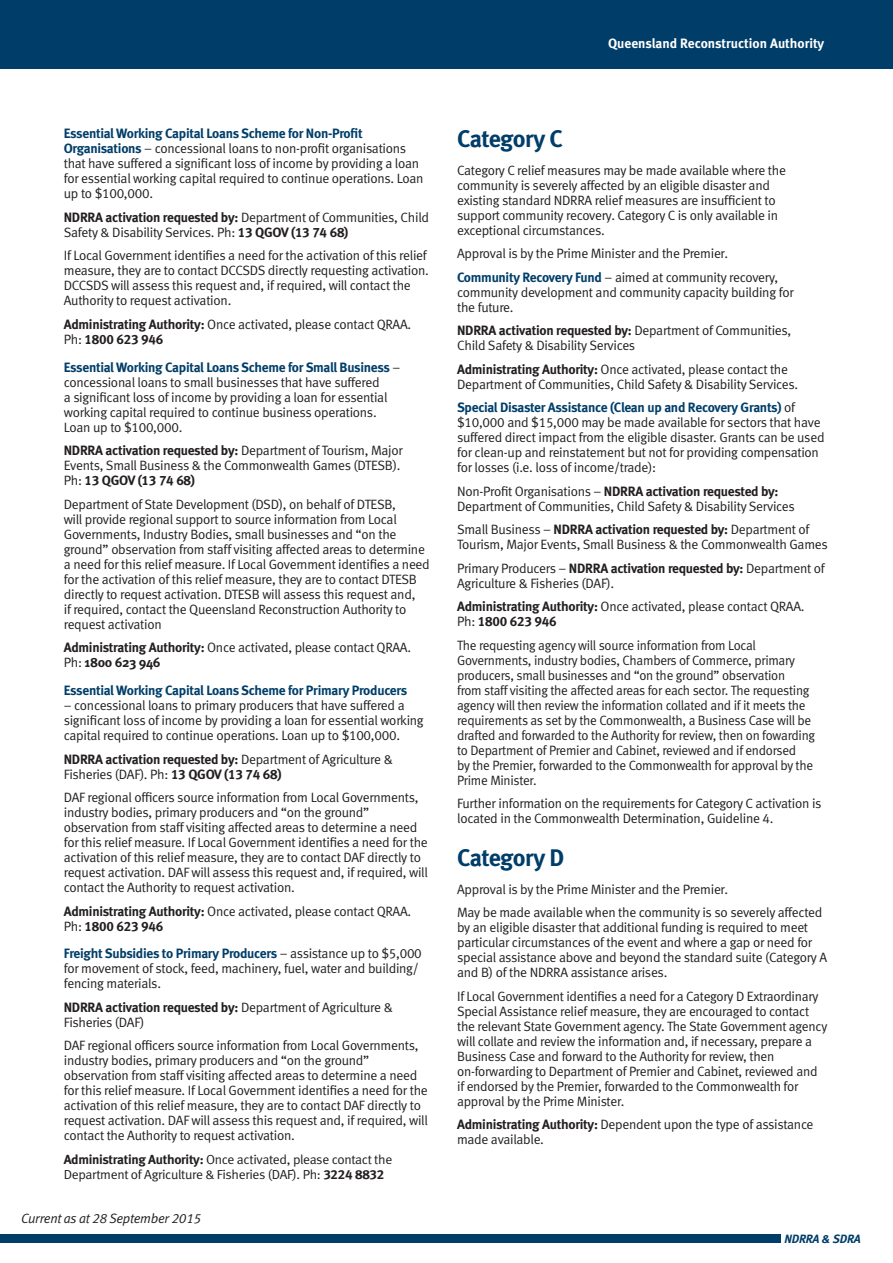
<style>
.page{position:relative;width:893px;height:1263px;background:#fff}
.page>*{position:absolute;margin:0;border:0;box-sizing:border-box;transform-origin:0 0}
.t1{font:24px "Meta Bold LF";letter-spacing:-.025em;color:#003e69}
.t2{font:13.5px/15px "Meta Normal LF";letter-spacing:-.02em;color:#231f20}
.t3{font:13.5px "Meta Bold LF";letter-spacing:-.02em;color:#231f20}
.t4{font:700 13.5px/27.8px "Meta";letter-spacing:-.02em;color:#003e69}
.t5{font:13.5px/27.8px "Meta Bold LF";letter-spacing:-.02em;color:#003e69}
.t6{font:13.5px "Meta Bold LF";color:#fff}
.t7{font:italic 13.5px "Meta Normal LF";letter-spacing:-.02em;color:#231f20}
.t8{font:13.05px/15px "Meta Normal LF";letter-spacing:-.025em;color:#231f20}
.t9{font:italic 12px "Meta Bold LF";letter-spacing:-.01em;color:#003e69}
.s1{font-family:"Meta";font-weight:700;color:#003e69}
.s2{font-family:"Meta Bold LF"}
.s3{font-family:"Meta Normal LF"}
.s4{font-family:"Meta Normal LF";font-weight:400;color:#231f20}
.s5{color:#231f20}
.s6{font-family:"Meta Normal LF";color:#231f20}
.s7{font-family:"Meta Bold LF";color:#003e69}
</style>
<div class="page">
<div style="left:0;top:0;width:893px;height:69px;background:#003e69"></div>
<div style="left:0;top:1234px;width:780px;height:9px;background:#003e69"></div>
<p class="t6" style="left:608px;top:35px;width:218px">Queensland Reconstruction Authority</p>
<p class="t4" style="left:64px;top:120px;width:300px">Essential Working Capital Loans Scheme for Non-Profit</p>
<p class="t2" style="left:64px;top:141px;width:361px"><span class="s1">Organisations</span> – concessional loans to non-profit organisations that have suffered a significant loss of income by providing a loan for essential working capital required to continue operations. Loan up to $100,000.</p>
<p class="t2" style="left:64px;top:210px;width:367px"><span class="s2">NDRRA activation requested by:</span> Department of Communities, Child<br>Safety &amp; Disability Services. Ph: <span class="s2">13 QGOV (13 74 68)</span></p>
<p class="t2" style="left:64px;top:248px;width:367px">If Local Government identifies a need for the activation of this relief measure, they are to contact DCCSDS directly requesting activation.<br>DCCSDS will assess this request and, if required, will contact the Authority to request activation.</p>
<p class="t2" style="left:64px;top:317px;width:349px"><span class="s2">Administrating Authority:</span> Once activated, please contact QRAA.</p>
<p class="t3" style="left:64px;top:331px;width:101px"><span class="s3">Ph:</span> 1800 623 946</p>
<p class="t4" style="left:64px;top:353px;width:338px">Essential Working Capital Loans Scheme for Small Business <span class="s4">–</span></p>
<p class="t2" style="left:64px;top:374px;width:325px">concessional loans to small businesses that have suffered a significant loss of income by providing a loan for essential working capital required to continue business operations.<br>Loan up to $100,000.</p>
<p class="t3" style="left:64px;top:442px;width:340px">NDRRA activation requested by: <span class="s3">Department of Tourism, Major</span></p>
<p class="t2" style="left:64px;top:458px;width:338px">Events, Small Business &amp; the Commonwealth Games (DTESB).</p>
<p class="t3" style="left:64px;top:472px;width:133px"><span class="s3">Ph:</span> 13 QGOV (13 74 68)</p>
<p class="t2" style="left:64px;top:496px;width:368px">Department of State Development (DSD), on behalf of DTESB,<br>will provide regional support to source information from Local Governments, Industry Bodies, small businesses and “on the ground” observation from staff visiting affected areas to determine a need for this relief measure. If Local Government identifies a need for the activation of this relief measure, they are to contact DTESB directly to request activation. DTESB will assess this request and,<br>if required, contact the Queensland Reconstruction Authority to request activation</p>
<p class="t2" style="left:64px;top:640px;width:349px"><span class="s2">Administrating Authority:</span> Once activated, please contact QRAA.</p>
<p class="t4" style="left:64px;top:648px;width:345px"><span class="s4">Ph:</span> <span class="s5">1800 623 946<br></span>Essential Working Capital Loans Scheme for Primary Producers</p>
<p class="t2" style="left:64px;top:698px;width:361px">– concessional loans to primary producers that have suffered a significant loss of income by providing a loan for essential working capital required to continue operations. Loan up to $100,000.</p>
<p class="t3" style="left:64px;top:750px;width:330px">NDRRA activation requested by: <span class="s3">Department of Agriculture &amp;</span></p>
<p class="t2" style="left:64px;top:762px;width:356px;line-height:23.5px">Fisheries (DAF). Ph: <span class="s2">13 QGOV (13 74 68)<br></span>DAF regional officers source information from Local Governments,</p>
<p class="t2" style="left:64px;top:805px;width:366px">industry bodies, primary producers and “on the ground” observation from staff visiting affected areas to determine a need for this relief measure. If Local Government identifies a need for the activation of this relief measure, they are to contact DAF directly to request activation. DAF will assess this request and, if required, will contact the Authority to request activation.</p>
<p class="t2" style="left:64px;top:903px;width:349px"><span class="s2">Administrating Authority:</span> Once activated, please contact QRAA.</p>
<p class="t5" style="left:64px;top:912px;width:360px"><span class="s6">Ph:</span> <span class="s5">1800 623 946<br></span>Freight Subsidies to Primary Producers <span class="s6">– assistance up to $5,000</span></p>
<p class="t2" style="left:64px;top:961px;width:357px">for movement of stock, feed, machinery, fuel, water and building/ fencing materials.</p>
<p class="t3" style="left:64px;top:998px;width:330px">NDRRA activation requested by: <span class="s3">Department of Agriculture &amp;</span></p>
<p class="t2" style="left:64px;top:1010px;width:356px;line-height:23.5px">Fisheries (DAF)<br>DAF regional officers source information from Local Governments,</p>
<p class="t2" style="left:64px;top:1053px;width:366px">industry bodies, primary producers and “on the ground” observation from staff visiting affected areas to determine a need for this relief measure. If Local Government identifies a need for the activation of this relief measure, they are to contact DAF directly to request activation. DAF will assess this request and, if required, will contact the Authority to request activation.</p>
<p class="t8" style="left:64px;top:1152px;width:330px"><span class="s2">Administrating Authority:</span> Once activated, please contact the<br>Department of Agriculture &amp; Fisheries (DAF). Ph: <span class="s2">3224 8832</span></p>
<p class="t7" style="left:21px;top:1210px;width:181px">Current as at 28 September 2015</p>
<h1 class="t1" style="left:457px;top:123px;width:107px">Category C</h1>
<p class="t2" style="left:457px;top:162px;width:330px">Category C relief measures may be made available where the community is severely affected by an eligible disaster and existing standard NDRRA relief measures are insufficient to support community recovery. Category C is only available in exceptional circumstances.</p>
<p class="t2" style="left:457px;top:242px;width:323px;line-height:23.5px">Approval is by the Prime Minister and the Premier.<br><span class="s7">Community Recovery Fund</span> – aimed at community recovery,</p>
<p class="t2" style="left:457px;top:284px;width:338px">community development and community capacity building for the future.</p>
<p class="t3" style="left:457px;top:322px;width:336px">NDRRA activation requested by: <span class="s3">Department of Communities,</span></p>
<p class="t2" style="left:457px;top:334px;width:332px;line-height:23.5px">Child Safety &amp; Disability Services<br><span class="s2">Administrating Authority:</span> Once activated, please contact the</p>
<p class="t2" style="left:457px;top:376px;width:343px">Department of Communities, Child Safety &amp; Disability Services.</p>
<p class="t5" style="left:457px;top:393px;width:340px">Special Disaster Assistance (Clean up and Recovery Grants) <span class="s6">of</span></p>
<p class="t2" style="left:457px;top:415px;width:369px">$10,000 and $15,000 may be made available for sectors that have suffered direct impact from the eligible disaster. Grants can be used for clean-up and reinstatement but not for providing compensation for losses (i.e. loss of income/trade):</p>
<p class="t3" style="left:457px;top:482px;width:323px"><span class="s3">Non-Profit Organisations –</span> NDRRA activation requested by:</p>
<p class="t2" style="left:457px;top:498px;width:339px">Department of Communities, Child Safety &amp; Disability Services</p>
<p class="t3" style="left:457px;top:521px;width:354px"><span class="s3">Small Business –</span> NDRRA activation requested by: <span class="s3">Department of</span></p>
<p class="t2" style="left:457px;top:533px;width:372px;line-height:23.5px">Tourism, Major Events, Small Business &amp; the Commonwealth Games<br>Primary Producers – <span class="s2">NDRRA activation requested by:</span> Department of</p>
<p class="t2" style="left:457px;top:571px;width:349px;line-height:23.5px">Agriculture &amp; Fisheries (DAF).<br><span class="s2">Administrating Authority:</span> Once activated, please contact QRAA.</p>
<p class="t3" style="left:457px;top:613px;width:101px"><span class="s3">Ph:</span> 1800 623 946</p>
<p class="t2" style="left:457px;top:637px;width:359px">The requesting agency will source information from Local Governments, industry bodies, Chambers of Commerce, primary producers, small businesses and “on the ground” observation<br>from staff visiting the affected areas for each sector. The requesting agency will then review the information collated and if it meets the requirements as set by the Commonwealth, a Business Case will be drafted and forwarded to the Authority for review, then on fowarding to Department of Premier and Cabinet, reviewed and if endorsed<br>by the Premier, forwarded to the Commonwealth for approval by the Prime Minister.</p>
<p class="t2" style="left:457px;top:796px;width:366px">Further information on the requirements for Category C activation is located in the Commonwealth Determination, Guideline 4.</p>
<h1 class="t1" style="left:457px;top:842px;width:109px">Category D</h1>
<p class="t2" style="left:457px;top:877px;width:367px;line-height:23.5px">Approval is by the Prime Minister and the Premier.<br>May be made available when the community is so severely affected</p>
<p class="t2" style="left:457px;top:920px;width:372px">by an eligible disaster that additional funding is required to meet particular circumstances of the event and where a gap or need for special assistance above and beyond the standard suite (Category A and B) of the NDRRA assistance arises.</p>
<p class="t2" style="left:457px;top:988px;width:372px">If Local Government identifies a need for a Category D Extraordinary Special Assistance relief measure, they are encouraged to contact the relevant State Government agency. The State Government agency will collate and review the information and, if necessary, prepare a Business Case and forward to the Authority for review, then on-forwarding to Department of Premier and Cabinet, reviewed and if endorsed by the Premier, forwarded to the Commonwealth for approval by the Prime Minister.</p>
<p class="t2" style="left:457px;top:1117px;width:358px"><span class="s2">Administrating Authority:</span> Dependent upon the type of assistance made available.</p>
<p class="t9" style="left:784px;top:1231px;width:78px">NDRRA &amp; SDRA</p>
</div>
